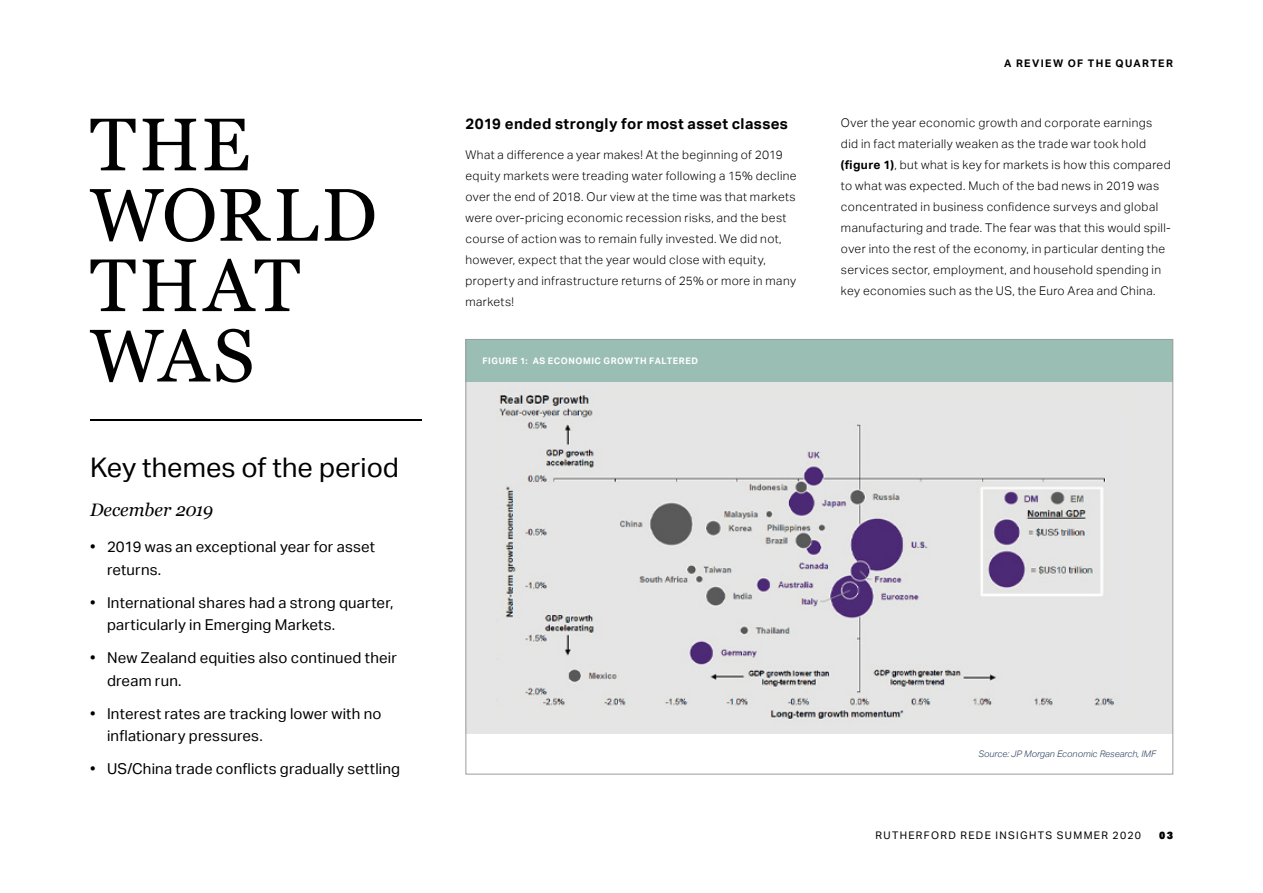
<style>
.page{position:relative;width:1263px;height:893px;background:#fff}
.page>*{position:absolute;margin:0;border:0;box-sizing:border-box;transform-origin:0 0}
.t1{font:74.4px/70.3px "Georgia";letter-spacing:.04em;color:#000}
.t2{font:27px "Aktiv Grotesk";color:#000}
.t3{font:italic 18px "Georgia";color:#000}
.t4{font:15px/22.5px "Aktiv Grotesk";letter-spacing:.015em;color:#000}
.t5{font:700 15px "Aktiv Grotesk";letter-spacing:.025em;color:#000}
.t6{font:300 12px/21px "Aktiv Grotesk";letter-spacing:.035em;color:#000}
.t7{font:10.5px "Aktiv Grotesk";letter-spacing:.13em;color:#000}
.t8{font:700 10.5px "Aktiv Grotesk";letter-spacing:.13em;color:#000}
.t9{font:900 10.5px "Aktiv Grotesk";color:#000}
.t10{font:italic 300 9px "Aktiv Grotesk";letter-spacing:.005em;color:#253d5b}
.t11{font:700 9px "Aktiv Grotesk";letter-spacing:.065em;color:#fff}
.s1{font-weight:700}
</style>
<div class="page">
<hr style="left:90px;top:419px;width:332px;height:1px;background:#000">
<div style="left:465px;top:381px;width:708px;height:353px;background:#e5e5e5"></div>
<img style="left:499px;top:395px;width:619px;height:326px">
<div style="left:465px;top:339px;width:708px;height:43px;background:#9abeb4"></div>
<h1 class="t1" style="left:90px;top:106px;width:289px">THE<br>WORLD<br>THAT<br>WAS</h1>
<h2 class="t2" style="left:90px;top:452px;width:310px">Key themes of the period</h2>
<h3 class="t3" style="left:90px;top:497px;width:125px">December 2019</h3>
<p class="t4" style="left:107px;top:536px;width:269px;text-indent:-17px">• 2019 was an exceptional year for asset returns.</p>
<p class="t4" style="left:107px;top:591px;width:288px;text-indent:-17px">• International shares had a strong quarter, particularly in Emerging Markets.</p>
<p class="t4" style="left:107px;top:647px;width:291px;text-indent:-17px">• New Zealand equities also continued their dream run.</p>
<p class="t4" style="left:107px;top:702px;width:276px;text-indent:-17px">• Interest rates are tracking lower with no inflationary pressures.</p>
<p class="t4" style="left:90px;top:758px;width:312px">• US/China trade conflicts gradually settling</p>
<p class="t5" style="left:465px;top:115px;width:324px">2019 ended strongly for most asset classes</p>
<p class="t6" style="left:465px;top:144px;width:333px">What a difference a year makes! At the beginning of 2019 equity markets were treading water following a 15% decline over the end of 2018. Our view at the time was that markets were over-pricing economic recession risks, and the best course of action was to remain fully invested. We did not, however, expect that the year would close with equity, property and infrastructure returns of 25% or more in many markets!</p>
<p class="t11" style="left:482px;top:355px;width:217px">FIGURE 1: AS ECONOMIC GROWTH FALTERED</p>
<p class="t8" style="left:1004px;top:57px;width:170px">A REVIEW OF THE QUARTER</p>
<p class="t6" style="left:841px;top:112px;width:331px">Over the year economic growth and corporate earnings did in fact materially weaken as the trade war took hold <span class="s1">(figure 1)</span>, but what is key for markets is how this compared to what was expected. Much of the bad news in 2019 was concentrated in business confidence surveys and global manufacturing and trade. The fear was that this would spill&shy;over into the rest of the economy, in particular denting the services sector, employment, and household spending in key economies such as the US, the Euro Area and China.</p>
<p class="t10" style="left:978px;top:749px;width:179px">Source: JP Morgan Economic Research, IMF</p>
<p class="t7" style="left:875px;top:829px;width:267px">RUTHERFORD REDE INSIGHTS SUMMER 2020</p>
<p class="t9" style="left:1159px;top:828px;width:15px">03</p>
</div>
